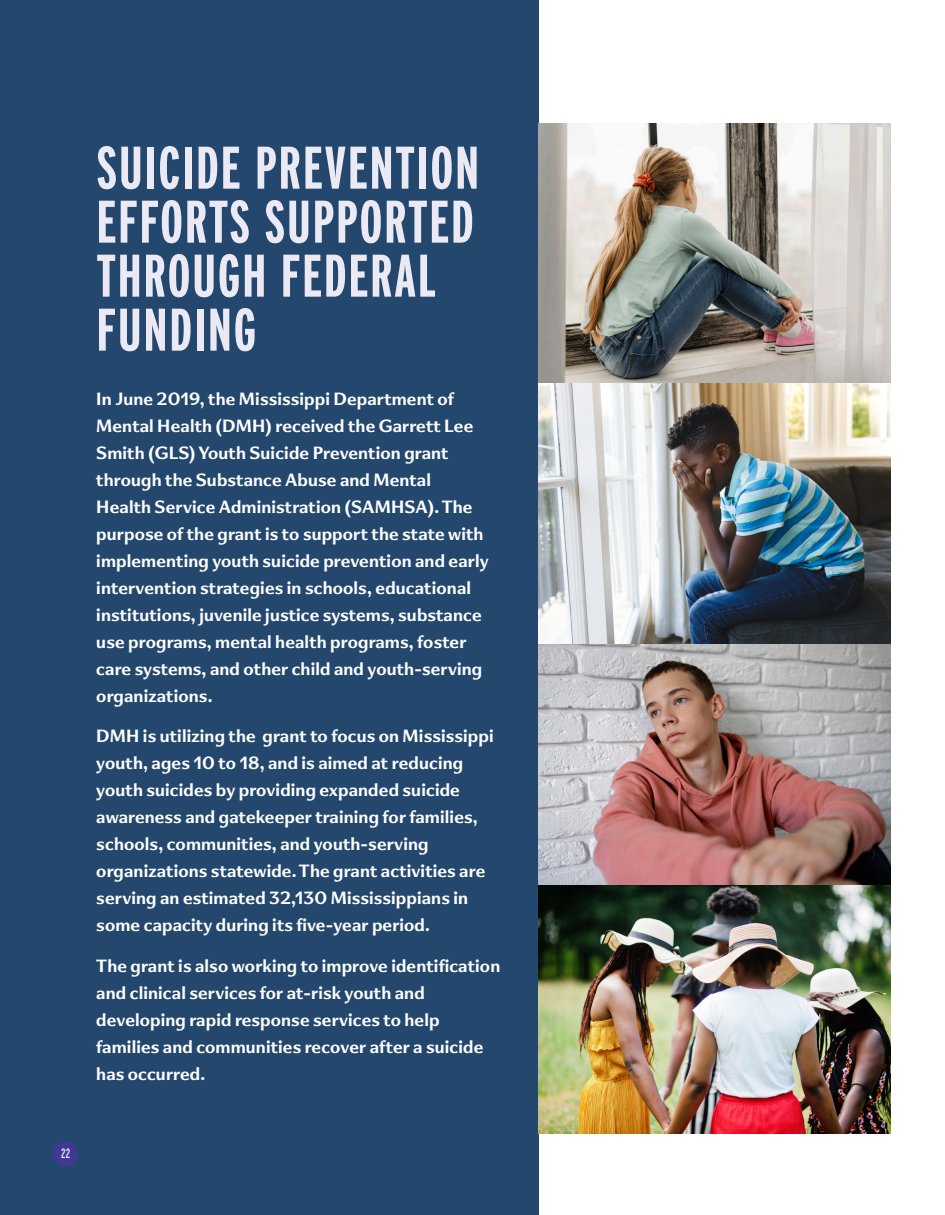
<style>
.page{position:relative;width:945px;height:1215px;background:#fff}
.page>*{position:absolute;margin:0;border:0;box-sizing:border-box;transform-origin:0 0}
.t1{font:700 60px/54px "Interstate Compressed";letter-spacing:.025em;color:#ebeaf4}
.t2{font:700 16.5px/27px "Super Blue";letter-spacing:.01em;color:#fff}
.t3{font:13.5px "Interstate Compressed";color:#e2f3f5}
</style>
<div class="page">
<div style="left:0;top:0;width:538px;height:1215px;background:#24476e"></div>
<img style="left:538px;top:124px;width:353px;height:1010px">
<div style="left:53px;top:1142px;width:25px;height:24px;background:#423796;border-radius:50%"></div>
<h2 class="t1" style="left:96px;top:140px;width:384px">SUICIDE PREVENTION<br>EFFORTS SUPPORTED<br>THROUGH FEDERAL<br>FUNDING</h2>
<p class="t2" style="left:96px;top:385px;width:394px">In June 2019, the Mississippi Department of Mental Health (DMH) received the Garrett Lee Smith (GLS) Youth Suicide Prevention grant through the Substance Abuse and Mental Health Service Administration (SAMHSA). The purpose of the grant is to support the state with implementing youth suicide prevention and early intervention strategies in schools, educational institutions, juvenile justice systems, substance use programs, mental health programs, foster care systems, and other child and youth-serving organizations.</p>
<p class="t2" style="left:96px;top:722px;width:399px">DMH is utilizing the grant to focus on Mississippi youth, ages 10 to 18, and is aimed at reducing youth suicides by providing expanded suicide awareness and gatekeeper training for families, schools, communities, and youth-serving organizations statewide. The grant activities are serving an estimated 32,130 Mississippians in some capacity during its five-year period.</p>
<p class="t2" style="left:96px;top:952px;width:405px">The grant is also working to improve identification and clinical services for at-risk youth and developing rapid response services to help families and communities recover after a suicide has occurred.</p>
<p class="t3" style="left:61px;top:1146px;width:11px">22</p>
</div>
